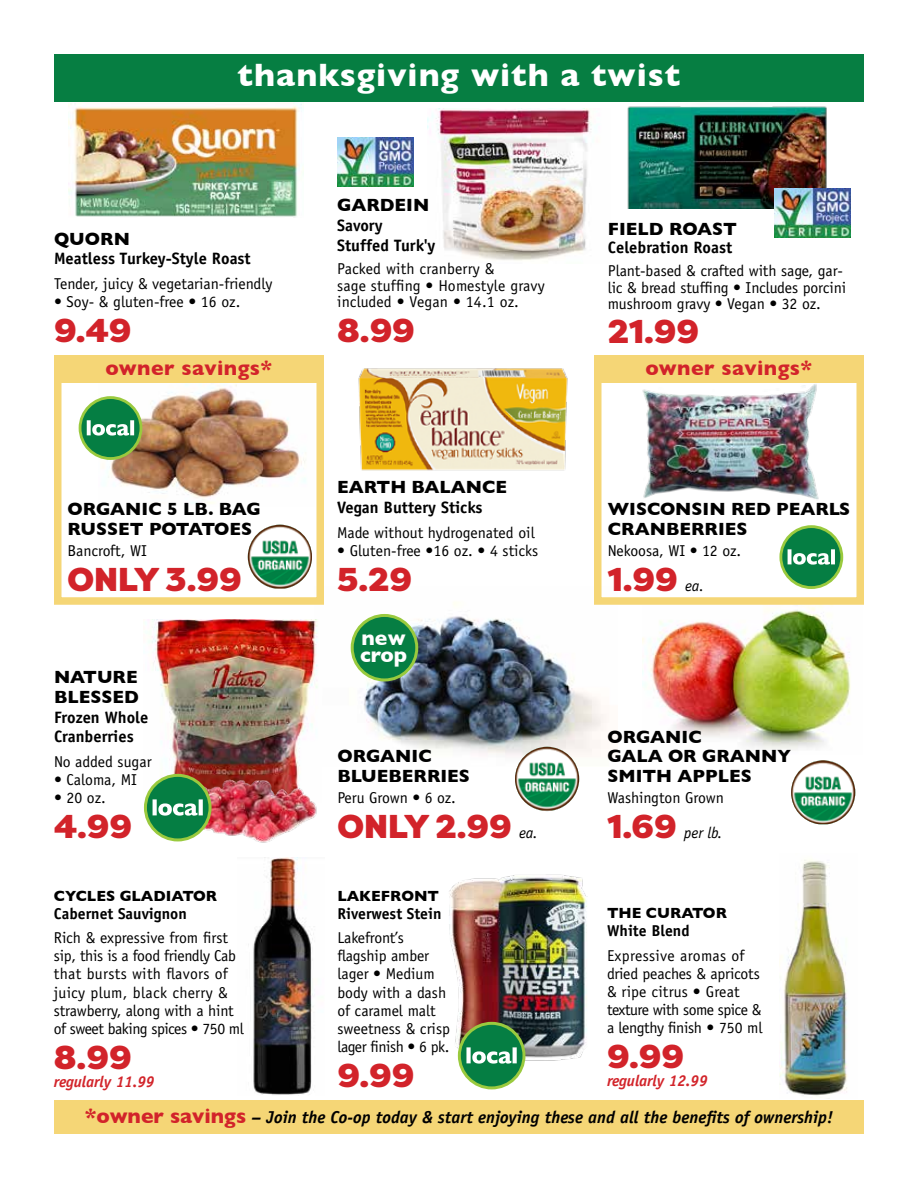
<style>
.page{position:relative;width:918px;height:1188px;background:#fff}
.page>*{position:absolute;margin:0;border:0;box-sizing:border-box;transform-origin:0 0}
.t1{font:900 33px "Filson Pro";color:#d2232a}
.t2{font:700 33px "Gill Sans";letter-spacing:.03em;color:#fff}
.t3{font:700 21px "Gill Sans";letter-spacing:.02em;color:#d2232a}
.t4{font:700 21px/16.5px "Gill Sans";color:#fff}
.t5{font:700 18px/19.8px "Gill Sans";color:#000}
.t6{font:italic 700 17.25px "Officina Sans Std";color:#000}
.t7{font:700 16.5px/19.8px "Officina Sans Std";color:#000}
.t8{font:15.75px/18px "Officina Sans Std";letter-spacing:-.005em;color:#000}
.t9{font:700 15.75px "Officina Sans Std";color:#000}
.t10{font:italic 700 15.75px "Officina Sans Std";letter-spacing:-.01em;color:#d2242a}
.t11{font:italic 15.75px "Officina Sans Std";color:#000}
.t12{font:700 15px "Gill Sans";color:#000}
.s1{font-family:"Officina Sans Std";font-weight:400;font-style:italic;font-size:15.75px;color:#000}
.s2{font-family:"Filson Pro";font-weight:900;font-style:normal;font-size:33px;color:#d2232a}
.s3{font-family:"Gill Sans";font-style:normal;font-size:21px;color:#d2232a}
</style>
<div class="page">
<img style="left:110px;top:384px;width:196px;height:120px">
<img style="left:643px;top:605px;width:208px;height:145px">
<img style="left:350px;top:602px;width:257px;height:154px">
<div style="left:54px;top:356px;width:270px;height:249px;border:8px solid #f5d676"></div>
<div style="left:54px;top:356px;width:270px;height:27px;background:#f5d676"></div>
<img style="left:428px;top:109px;width:164px;height:152px">
<img style="left:248px;top:857px;width:66px;height:238px">
<img style="left:148px;top:619px;width:170px;height:149px">
<img style="left:69px;top:101px;width:235px;height:116px">
<div style="left:54px;top:54px;width:810px;height:47px;background:#067e42"></div>
<div style="left:54px;top:1100px;width:810px;height:34px;background:#f5d676"></div>
<img style="left:449px;top:874px;width:138px;height:187px">
<img style="left:780px;top:859px;width:68px;height:237px">
<img style="left:337px;top:137px;width:77px;height:49px">
<img style="left:624px;top:101px;width:219px;height:108px">
<img style="left:775px;top:189px;width:76px;height:49px">
<img style="left:173px;top:768px;width:144px;height:75px">
<img style="left:358px;top:368px;width:210px;height:103px">
<svg style="left:458px;top:1022px;width:67px;height:67px"></svg>
<div style="left:594px;top:356px;width:270px;height:249px;border:8px solid #f5d676"></div>
<div style="left:594px;top:356px;width:270px;height:27px;background:#f5d676"></div>
<div style="left:352px;top:615px;width:65px;height:65px;background:#067e43;border-radius:50%"></div>
<div style="left:351px;top:614px;width:67px;height:67px;border:3px solid #99ca3e;border-radius:50%"></div>
<img style="left:515px;top:747px;width:64px;height:64px">
<svg style="left:144px;top:774px;width:68px;height:67px"></svg>
<svg style="left:79px;top:396px;width:63px;height:64px"></svg>
<img style="left:248px;top:525px;width:64px;height:64px">
<img style="left:642px;top:384px;width:177px;height:116px">
<svg style="left:779px;top:525px;width:64px;height:64px"></svg>
<img style="left:791px;top:760px;width:64px;height:64px">
<h1 class="t2" style="left:238px;top:49px;width:444px">thanksgiving with a twist</h1>
<p class="t5" style="left:54px;top:228px;width:77px">QUORN</p>
<p class="t7" style="left:54px;top:249px;width:198px">Meatless Turkey-Style Roast</p>
<p class="t8" style="left:54px;top:275px;width:220px">Tender, juicy &amp; vegetarian-friendly</p>
<p class="t8" style="left:54px;top:293px;width:188px">• Soy- &amp; gluten-free • 16 oz.</p>
<h1 class="t1" style="left:54px;top:310px;width:79px">9.49</h1>
<h2 class="t3" style="left:105px;top:351px;width:168px">owner savings*</h2>
<p class="t5" style="left:67px;top:499px;width:195px">ORGANIC 5 LB. BAG<br>RUSSET POTATOES</p>
<p class="t8" style="left:67px;top:542px;width:81px">Bancroft, WI</p>
<h1 class="t1" style="left:67px;top:559px;width:176px">ONLY 3.99</h1>
<p class="t5" style="left:54px;top:667px;width:86px">NATURE<br>BLESSED</p>
<p class="t7" style="left:54px;top:707px;width:96px">Frozen Whole<br>Cranberries</p>
<p class="t8" style="left:54px;top:753px;width:99px">No added sugar</p>
<p class="t8" style="left:54px;top:771px;width:85px">• Caloma, MI</p>
<p class="t8" style="left:54px;top:789px;width:53px">• 20 oz.</p>
<h1 class="t1" style="left:54px;top:806px;width:80px">4.99</h1>
<p class="t12" style="left:54px;top:884px;width:165px">CYCLES GLADIATOR</p>
<p class="t9" style="left:54px;top:904px;width:134px">Cabernet Sauvignon</p>
<p class="t8" style="left:54px;top:929px;width:192px">Rich &amp; expressive from first sip, this is a food friendly Cab that bursts with flavors of juicy plum, black cherry &amp; strawberry, along with a hint of sweet baking spices • 750 ml</p>
<h1 class="t1" style="left:54px;top:1037px;width:79px">8.99</h1>
<p class="t10" style="left:54px;top:1072px;width:102px">regularly 11.99</p>
<p class="t5" style="left:337px;top:195px;width:94px">GARDEIN</p>
<p class="t7" style="left:337px;top:215px;width:100px">Savory<br>Stuffed Turk'y</p>
<p class="t8" style="left:337px;top:261px;width:209px;line-height:16.5px">Packed with cranberry &amp;<br>sage stuffing • Homestyle gravy included • Vegan • 14.1 oz.</p>
<h1 class="t1" style="left:337px;top:310px;width:79px">8.99</h1>
<p class="t5" style="left:337px;top:477px;width:171px">EARTH BALANCE</p>
<p class="t7" style="left:337px;top:498px;width:147px">Vegan Buttery Sticks</p>
<p class="t8" style="left:337px;top:524px;width:199px">Made without hydrogenated oil</p>
<p class="t8" style="left:337px;top:542px;width:202px">• Gluten-free •16 oz. • 4 sticks</p>
<h1 class="t1" style="left:337px;top:559px;width:76px">5.29</h1>
<h2 class="t4" style="left:360px;top:629px;width:49px">new crop</h2>
<p class="t5" style="left:337px;top:746px;width:134px">ORGANIC<br>BLUEBERRIES</p>
<p class="t8" style="left:337px;top:789px;width:120px">Peru Grown • 6 oz.</p>
<h1 class="t1" style="left:337px;top:806px;width:202px">ONLY 2.99 <span class="s1">ea.</span></h1>
<p class="t12" style="left:337px;top:884px;width:103px">LAKEFRONT</p>
<p class="t9" style="left:337px;top:904px;width:106px">Riverwest Stein</p>
<p class="t8" style="left:337px;top:929px;width:114px">Lakefront’s flagship amber lager • Medium body with a dash of caramel malt sweetness &amp; crisp lager finish • 6 pk.</p>
<h1 class="t1" style="left:337px;top:1055px;width:78px">9.99</h1>
<p class="t5" style="left:608px;top:218px;width:130px">FIELD ROAST</p>
<p class="t7" style="left:608px;top:237px;width:126px">Celebration Roast</p>
<p class="t8" style="left:608px;top:263px;width:240px;line-height:16.5px">Plant-based &amp; crafted with sage, gar&shy;lic &amp; bread stuffing • Includes porcini mushroom gravy • Vegan • 32 oz.</p>
<h1 class="t1" style="left:608px;top:311px;width:93px">21.99</h1>
<h2 class="t3" style="left:645px;top:351px;width:168px">owner savings*</h2>
<p class="t5" style="left:608px;top:499px;width:244px">WISCONSIN RED PEARLS<br>CRANBERRIES</p>
<p class="t8" style="left:608px;top:542px;width:135px">Nekoosa, WI • 12 oz.</p>
<h1 class="t1" style="left:608px;top:559px;width:98px">1.99 <span class="s1">ea.</span></h1>
<p class="t5" style="left:607px;top:726px;width:185px">ORGANIC<br>GALA OR GRANNY<br>SMITH APPLES</p>
<p class="t8" style="left:607px;top:789px;width:118px">Washington Grown</p>
<p class="t11" style="left:607px;top:824px;width:117px"><span class="s2">1.69</span> per lb.</p>
<p class="t12" style="left:607px;top:901px;width:121px">THE CURATOR</p>
<p class="t9" style="left:607px;top:921px;width:84px">White Blend</p>
<p class="t8" style="left:607px;top:947px;width:157px">Expressive aromas of dried peaches &amp; apricots &amp; ripe citrus • Great texture with some spice &amp; a lengthy finish • 750 ml</p>
<h1 class="t1" style="left:607px;top:1036px;width:78px">9.99</h1>
<p class="t10" style="left:607px;top:1072px;width:102px">regularly 12.99</p>
<p class="t6" style="left:85px;top:1107px;width:750px"><span class="s3">*owner savings</span> – Join the Co-op today &amp; start enjoying these and all the benefits of ownership!</p>
</div>
